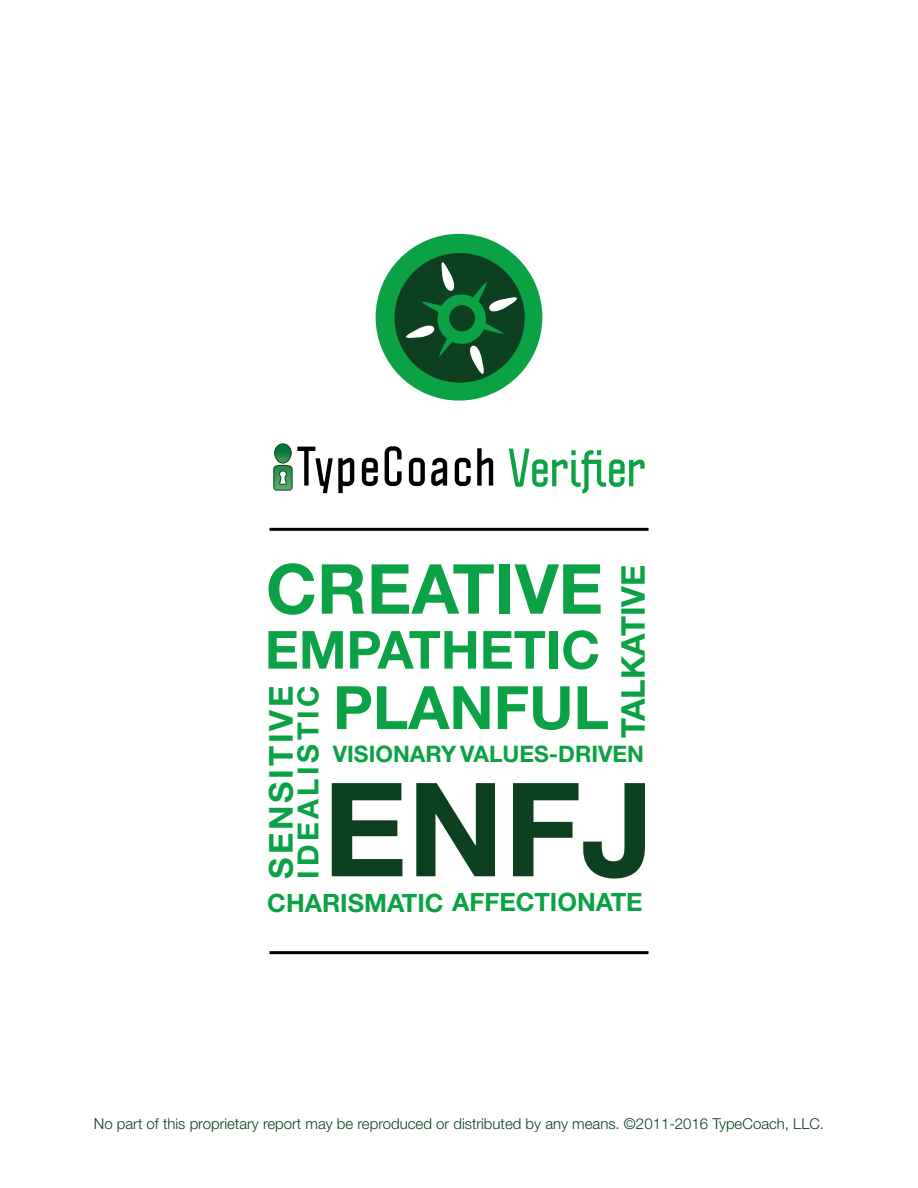
<style>
.page{position:relative;width:918px;height:1188px;background:#fff}
.page>*{position:absolute;margin:0;border:0;box-sizing:border-box;transform-origin:0 0}
.t1{font:700 69px "Helvetica Neue";color:#0aa245}
.t2{font:700 59.85px "Helvetica Neue";color:#0aa245}
.t3{font:700 52.5px "Helvetica Neue";color:#0aa245}
.t4{font:700 33px "Helvetica Neue";letter-spacing:.085em;color:#0aa245}
.t5{font:700 32.7px "Helvetica Neue";letter-spacing:-.005em;color:#0aa245}
.t6{font:700 29.1px "Helvetica Neue";letter-spacing:.12em;color:#0aa245}
.t7{font:700 25.2px "Helvetica Neue";color:#0aa245}
.t8{font:700 22.8px "Helvetica Neue";color:#0aa245}
.t9{font:300 15px "Helvetica Neue";color:#0c401f}
</style>
<div class="page">
<div style="left:376px;top:234px;width:166px;height:167px;background:#0aa245;border-radius:50%"></div>
<div style="left:395px;top:253px;width:130px;height:130px;background:#0c401f;border-radius:50%"></div>
<svg style="left:404px;top:260px;width:115px;height:116px"></svg>
<div style="left:449px;top:305px;width:26px;height:26px;background:#0c401f;border-radius:50%"></div>
<svg style="left:362px;top:458px;width:16px;height:28px"></svg>
<svg style="left:385px;top:446px;width:17px;height:40px"></svg>
<svg style="left:409px;top:458px;width:16px;height:28px"></svg>
<svg style="left:431px;top:458px;width:16px;height:28px"></svg>
<svg style="left:455px;top:458px;width:16px;height:28px"></svg>
<svg style="left:477px;top:448px;width:16px;height:38px"></svg>
<div style="left:274px;top:443px;width:18px;height:20px;border:1px solid #0c401f;border-radius:50%"></div>
<svg style="left:273px;top:444px;width:81px;height:49px"></svg>
<svg style="left:509px;top:449px;width:136px;height:45px"></svg>
<hr style="left:269px;top:528px;width:380px;height:3px;background:#000">
<hr style="left:269px;top:951px;width:380px;height:3px;background:#000">
<svg style="left:332px;top:783px;width:313px;height:96px"></svg>
<h1 class="t1" style="left:266px;top:535px;width:339px">CREATIVE</h1>
<h3 class="t5" style="left:608px;top:738px;width:175px;rotate:-90deg">TALKATIVE</h3>
<h3 class="t3" style="left:265px;top:609px;width:337px">EMPATHETIC</h3>
<h3 class="t4" style="left:255px;top:879px;width:194px;rotate:-90deg">SENSITIVE</h3>
<h2 class="t2" style="left:333px;top:661px;width:278px">PLANFUL</h2>
<h3 class="t6" style="left:285px;top:879px;width:194px;rotate:-90deg">IDEALISTIC</h3>
<h3 class="t8" style="left:333px;top:736px;width:313px">VISIONARY VALUES-DRIVEN</h3>
<h3 class="t7" style="left:267px;top:882px;width:377px">CHARISMATIC AFFECTIONATE</h3>
<p class="t9" style="left:94px;top:1111px;width:732px">No part of this proprietary report may be reproduced or distributed by any means. ©2011-2016 TypeCoach, LLC.</p>
</div>
